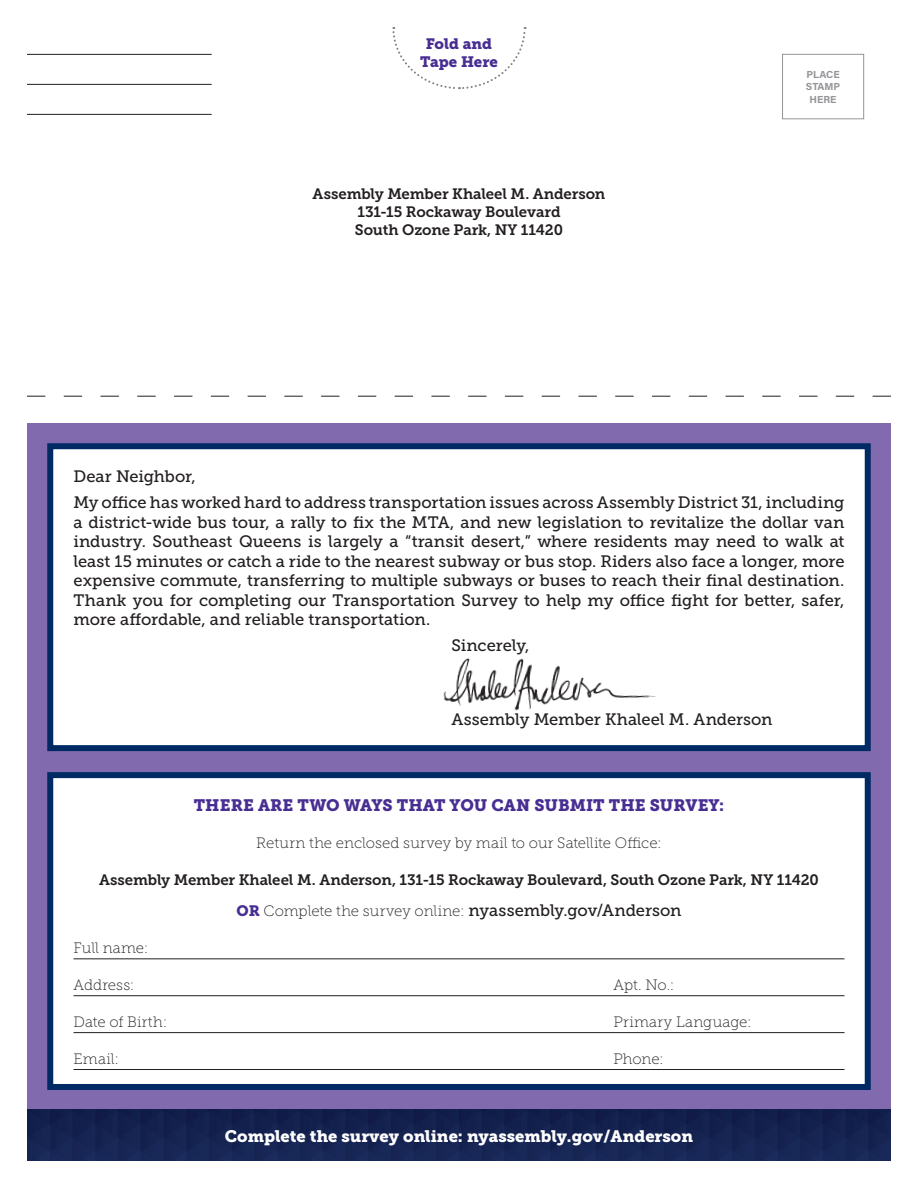
<style>
.page{position:relative;width:918px;height:1188px;background:#fff}
.page>*{position:absolute;margin:0;border:0;box-sizing:border-box;transform-origin:0 0}
.t1{font:16.5px/19.5px "Museo Slab 500";letter-spacing:-.005em;color:#231f20;text-align:justify}
.t2{font:16.5px "Museo Slab 900";color:#fff}
.t3{font:16.5px "Museo Slab 900";color:#482e92}
.t4{font:15px/31.7px "Museo Slab 700";letter-spacing:-.01em;color:#231f20;text-align:center}
.t5{font:15px "Museo Slab 100";letter-spacing:.005em;color:#231f20}
.t6{font:15px/18px "Museo Slab 900";color:#482e92;text-align:center}
.t7{font:700 10.2px/12.3px "Acumin Pro";letter-spacing:-.005em;color:#939598;text-align:center}
.s1{font-family:"Museo Slab 900";color:#482e92}
.s2{font-family:"Museo Slab 100"}
.s3{font-family:"Museo Slab 500";font-size:16.5px}
</style>
<div class="page">
<div style="left:27px;top:423px;width:864px;height:687px;background:#826aaf"></div>
<div style="left:782px;top:54px;width:82px;height:65px;border:1px solid #939598"></div>
<img style="left:27px;top:1110px;width:864px;height:51px">
<div style="left:50px;top:775px;width:818px;height:312px;background:#fff"></div>
<hr style="left:74px;top:958px;width:770px;height:1px;background:#231f20">
<hr style="left:74px;top:995px;width:770px;height:1px;background:#231f20">
<hr style="left:74px;top:1032px;width:770px;height:1px;background:#231f20">
<hr style="left:74px;top:1069px;width:770px;height:1px;background:#231f20">
<div style="left:47px;top:772px;width:824px;height:318px;border:6px solid #002a64"></div>
<svg style="left:27px;top:396px;width:864px;height:1px"></svg>
<hr style="left:27px;top:54px;width:185px;height:1px;background:#231f20">
<hr style="left:27px;top:84px;width:185px;height:1px;background:#231f20">
<hr style="left:27px;top:114px;width:185px;height:1px;background:#231f20">
<div style="left:50px;top:446px;width:818px;height:302px;background:#fff"></div>
<div style="left:47px;top:443px;width:824px;height:308px;border:6px solid #002a64"></div>
<img style="left:443px;top:658px;width:213px;height:53px">
<svg style="left:392px;top:27px;width:135px;height:63px"></svg>
<p class="t6" style="left:420px;top:35px;width:79px">Fold and<br>Tape Here</p>
<p class="t4" style="left:313px;top:178px;width:294px">Assembly Member Khaleel M. Anderson</p>
<p class="t4" style="left:357px;top:196px;width:205px">131-15 Rockaway Boulevard</p>
<p class="t4" style="left:355px;top:214px;width:210px">South Ozone Park, NY 11420</p>
<p class="t7" style="left:806px;top:68px;width:36px">PLACE<br>STAMP<br>HERE</p>
<p class="t1" style="left:74px;top:467px;width:124px">Dear Neighbor,</p>
<p class="t1" style="left:74px;top:493px;width:773px">My office has worked hard to address transportation issues across Assembly District 31, including a district-wide bus tour, a rally to fix the MTA, and new legislation to revitalize the dollar van industry. Southeast Queens is largely a “transit desert,” where residents may need to walk at least 15 minutes or catch a ride to the nearest subway or bus stop. Riders also face a longer, more expensive commute, transferring to multiple subways or buses to reach their final destination.<br>Thank you for completing our Transportation Survey to help my office fight for better, safer, more affordable, and reliable transportation.</p>
<p class="t1" style="left:452px;top:636px;width:79px">Sincerely,</p>
<p class="t1" style="left:452px;top:710px;width:323px">Assembly Member Khaleel M. Anderson</p>
<p class="t3" style="left:194px;top:795px;width:532px">THERE ARE TWO WAYS THAT YOU CAN SUBMIT THE SURVEY:</p>
<p class="t5" style="left:256px;top:834px;width:407px">Return the enclosed survey by mail to our Satellite Office:</p>
<p class="t4" style="left:99px;top:864px;width:721px">Assembly Member Khaleel M. Anderson, 131-15 Rockaway Boulevard, South Ozone Park, NY 11420<br><span class="s1">OR</span> <span class="s2">Complete the survey online:</span> <span class="s3">nyassembly.gov/Anderson</span></p>
<p class="t5" style="left:74px;top:940px;width:76px">Full name:</p>
<p class="t5" style="left:74px;top:977px;width:62px">Address:</p>
<p class="t5" style="left:614px;top:977px;width:62px">Apt. No.:</p>
<p class="t5" style="left:74px;top:1014px;width:95px">Date of Birth:</p>
<p class="t5" style="left:614px;top:1014px;width:140px">Primary Language:</p>
<p class="t5" style="left:74px;top:1051px;width:47px">Email:</p>
<p class="t5" style="left:613px;top:1051px;width:52px">Phone:</p>
<p class="t2" style="left:225px;top:1126px;width:470px">Complete the survey online: nyassembly.gov/Anderson</p>
</div>
